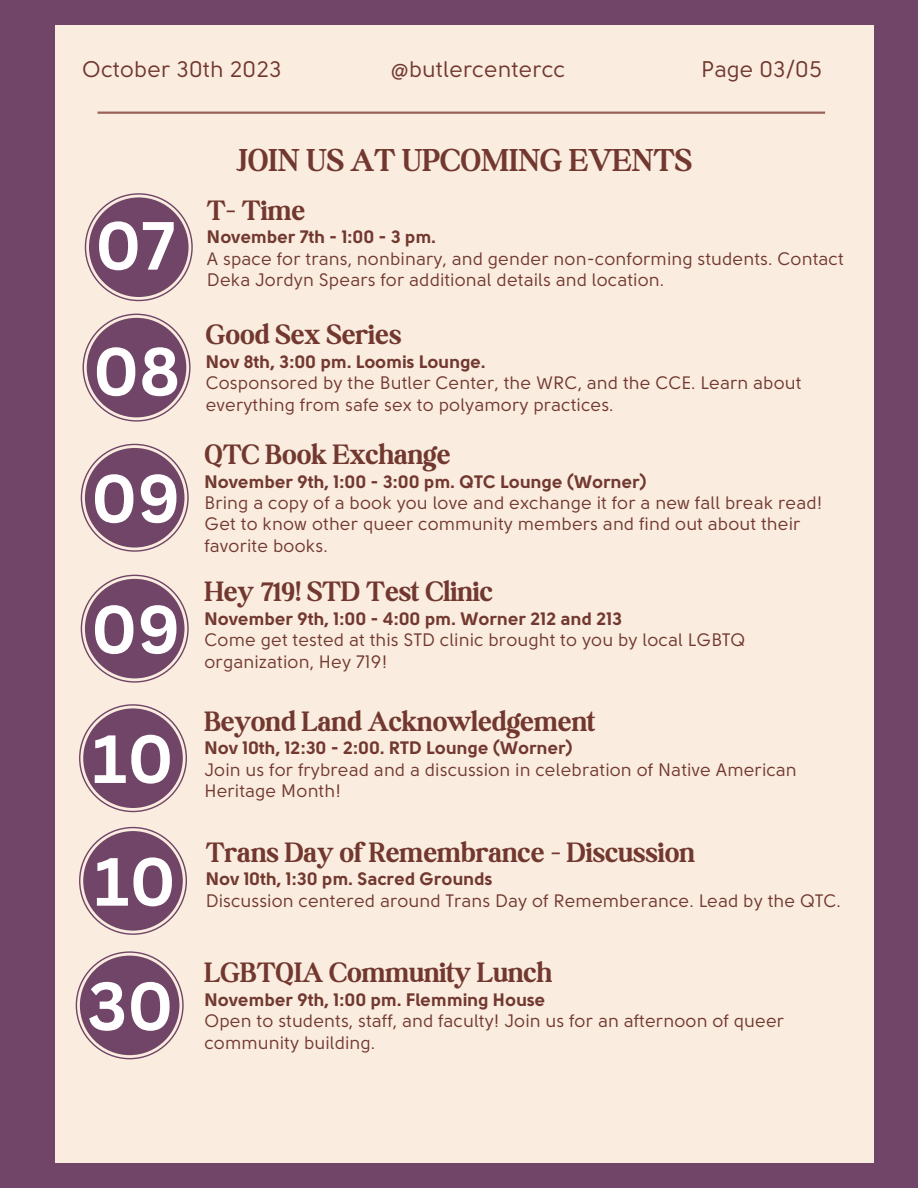
<style>
.page{position:relative;width:918px;height:1188px;background:#714567}
.page>*{position:absolute;margin:0;border:0;box-sizing:border-box;transform-origin:0 0}
.t1{font:700 66.6px "Canva Sans";color:#fff}
.t2{font:700 33.9px "Boston Angel";color:#72382f}
.t3{font:700 30px "Boston Angel";color:#72382f}
.t4{font:22.5px "Solomon Sans";color:#72382f}
.t5{font:18px/21.3px "Solomon Sans";color:#72382f}
.t6{font:700 18px "Solomon Sans";color:#72382f}
</style>
<div class="page">
<div style="left:56px;top:25px;width:818px;height:1138px;background:#faede0"></div>
<hr style="left:98px;top:112px;width:727px;height:2px;background:#996259">
<svg style="left:79px;top:704px;width:108px;height:108px"></svg>
<div style="left:83px;top:708px;width:100px;height:100px;background:#714567;border-radius:50%"></div>
<svg style="left:85px;top:193px;width:108px;height:108px"></svg>
<div style="left:89px;top:197px;width:100px;height:100px;background:#714567;border-radius:50%"></div>
<svg style="left:81px;top:444px;width:108px;height:108px"></svg>
<div style="left:85px;top:448px;width:99px;height:100px;background:#714567;border-radius:50%"></div>
<svg style="left:81px;top:575px;width:108px;height:108px"></svg>
<div style="left:85px;top:579px;width:99px;height:99px;background:#714567;border-radius:50%"></div>
<svg style="left:83px;top:314px;width:108px;height:108px"></svg>
<div style="left:87px;top:318px;width:99px;height:99px;background:#714567;border-radius:50%"></div>
<svg style="left:79px;top:827px;width:108px;height:108px"></svg>
<div style="left:83px;top:831px;width:100px;height:100px;background:#714567;border-radius:50%"></div>
<svg style="left:76px;top:951px;width:108px;height:108px"></svg>
<div style="left:80px;top:956px;width:99px;height:99px;background:#714567;border-radius:50%"></div>
<p class="t4" style="left:82px;top:59px;width:201px">October 30th 2023</p>
<p class="t4" style="left:391px;top:59px;width:176px">@butlercentercc</p>
<p class="t4" style="left:701px;top:59px;width:123px">Page 03/05</p>
<p class="t2" style="left:236px;top:140px;width:457px">JOIN US AT UPCOMING EVENTS</p>
<p class="t1" style="left:95px;top:199px;width:82px">07</p>
<p class="t1" style="left:93px;top:324px;width:89px">08</p>
<p class="t1" style="left:91px;top:451px;width:91px">09</p>
<p class="t1" style="left:91px;top:582px;width:91px">09</p>
<p class="t1" style="left:92px;top:712px;width:83px">10</p>
<p class="t1" style="left:94px;top:835px;width:83px">10</p>
<p class="t1" style="left:88px;top:959px;width:87px">30</p>
<p class="t3" style="left:207px;top:192px;width:100px">T- Time</p>
<p class="t6" style="left:207px;top:229px;width:231px">November 7th - 1:00 - 3 pm.</p>
<p class="t5" style="left:207px;top:249px;width:638px">A space for trans, nonbinary, and gender non-conforming students. Contact<br>Deka Jordyn Spears for additional details and location.</p>
<p class="t3" style="left:206px;top:317px;width:197px">Good Sex Series</p>
<p class="t6" style="left:206px;top:354px;width:282px">Nov 8th, 3:00 pm. Loomis Lounge.</p>
<p class="t5" style="left:206px;top:373px;width:598px">Cosponsored by the Butler Center, the WRC, and the CCE. Learn about everything from safe sex to polyamory practices.</p>
<p class="t3" style="left:204px;top:436px;width:248px">QTC Book Exchange</p>
<p class="t6" style="left:204px;top:473px;width:444px">November 9th, 1:00 - 3:00 pm. QTC Lounge (Worner)</p>
<p class="t5" style="left:204px;top:493px;width:620px">Bring a copy of a book you love and exchange it for a new fall break read!<br>Get to know other queer community members and find out about their favorite books.</p>
<p class="t3" style="left:204px;top:574px;width:290px">Hey 719! STD Test Clinic</p>
<p class="t6" style="left:204px;top:610px;width:419px">November 9th, 1:00 - 4:00 pm. Worner 212 and 213</p>
<p class="t5" style="left:204px;top:630px;width:543px">Come get tested at this STD clinic brought to you by local LGBTQ organization, Hey 719!</p>
<p class="t3" style="left:204px;top:703px;width:393px">Beyond Land Acknowledgement</p>
<p class="t6" style="left:204px;top:740px;width:370px">Nov 10th, 12:30 - 2:00. RTD Lounge (Worner)</p>
<p class="t5" style="left:204px;top:760px;width:594px">Join us for frybread and a discussion in celebration of Native American<br>Heritage Month!</p>
<p class="t3" style="left:206px;top:834px;width:491px">Trans Day of Remembrance - Discussion</p>
<p class="t6" style="left:206px;top:871px;width:288px">Nov 10th, 1:30 pm. Sacred Grounds</p>
<p class="t5" style="left:206px;top:891px;width:637px">Discussion centered around Trans Day of Rememberance. Lead by the QTC.</p>
<p class="t3" style="left:204px;top:955px;width:349px">LGBTQIA Community Lunch</p>
<p class="t6" style="left:204px;top:991px;width:343px">November 9th, 1:00 pm. Flemming House</p>
<p class="t5" style="left:204px;top:1011px;width:581px">Open to students, staff, and faculty! Join us for an afternoon of queer community building.</p>
</div>
